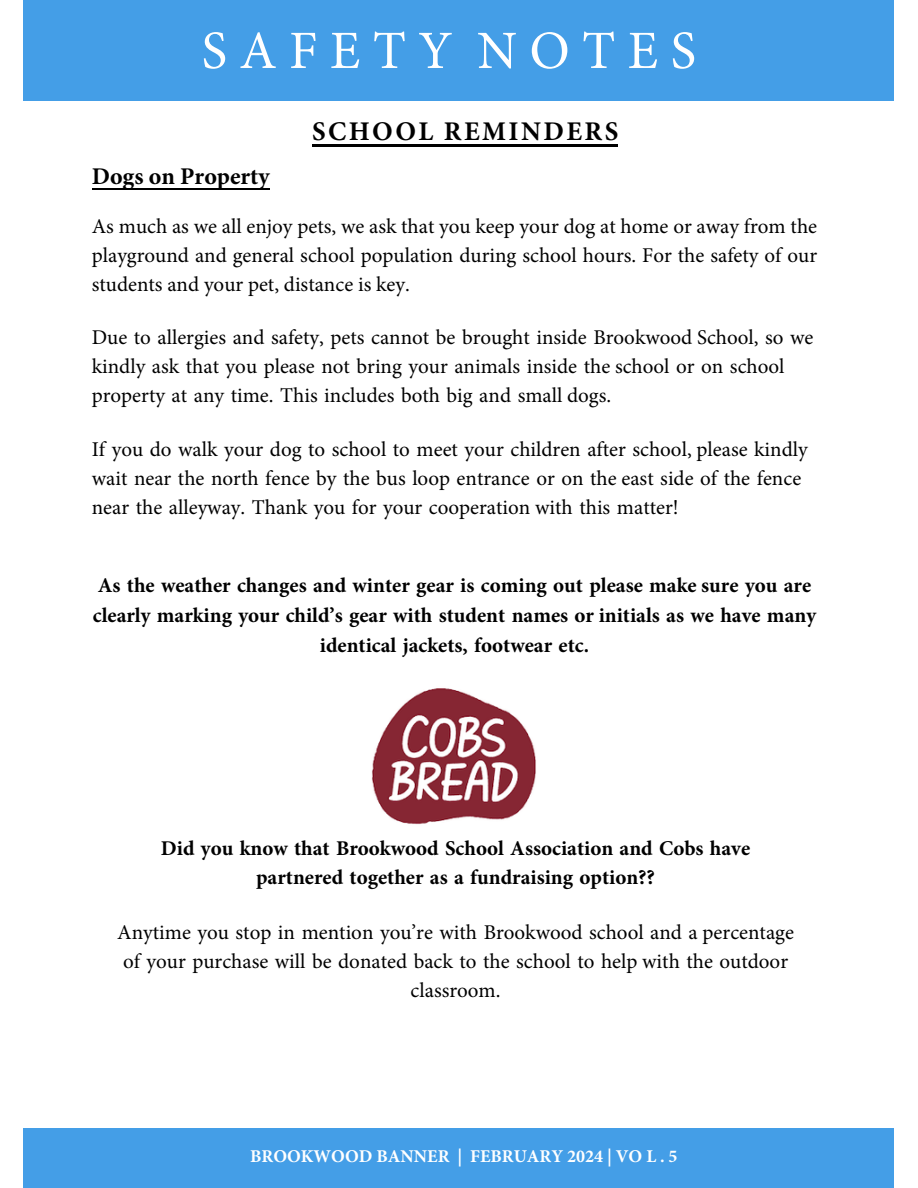
<style>
.page{position:relative;width:918px;height:1188px;background:#fff}
.page>*{position:absolute;margin:0;border:0;box-sizing:border-box;transform-origin:0 0}
.t1{font:54px "Minion Pro";color:#fff}
.t2{font:700 27px "Minion Pro";letter-spacing:.09em;color:#000}
.t3{font:700 24px "Minion Pro";color:#000}
.t4{font:21px/28.8px "Minion Pro";color:#000}
.t5{font:700 21px/30.2px "Minion Pro";color:#000;text-align:center}
.t6{font:700 18px "Minion Pro";color:#fff}
</style>
<div class="page">
<div style="left:24px;top:0;width:870px;height:101px;background:#449ee7"></div>
<div style="left:24px;top:1128px;width:870px;height:60px;background:#449ee7"></div>
<img style="left:372px;top:688px;width:164px;height:137px">
<hr style="left:92px;top:188px;width:177px;height:1px;background:#000">
<hr style="left:312px;top:144px;width:306px;height:3px;background:#000">
<p class="t1" style="left:202px;top:15px;width:496px">S A F E T Y N O T E S</p>
<p class="t2" style="left:312px;top:113px;width:308px">SCHOOL REMINDERS</p>
<p class="t3" style="left:92px;top:160px;width:179px">Dogs on Property</p>
<p class="t4" style="left:92px;top:212px;width:727px;text-align:justify">As much as we all enjoy pets, we ask that you keep your dog at home or away from the playground and general school population during school hours. For the safety of our students and your pet, distance is key.</p>
<p class="t4" style="left:92px;top:323px;width:723px">Due to allergies and safety, pets cannot be brought inside Brookwood School, so we kindly ask that you please not bring your animals inside the school or on school property at any time. This includes both big and small dogs.</p>
<p class="t4" style="left:92px;top:435px;width:718px">If you do walk your dog to school to meet your children after school, please kindly wait near the north fence by the bus loop entrance or on the east side of the fence near the alleyway. Thank you for your cooperation with this matter!</p>
<p class="t5" style="left:93px;top:570px;width:725px">As the weather changes and winter gear is coming out please make sure you are clearly marking your child’s gear with student names or initials as we have many identical jackets, footwear etc.</p>
<p class="t5" style="left:161px;top:833px;width:591px;line-height:29.4px">Did you know that Brookwood School Association and Cobs have partnered together as a fundraising option??</p>
<p class="t4" style="left:117px;top:918px;width:678px;text-align:center">Anytime you stop in mention you’re with Brookwood school and a percentage of your purchase will be donated back to the school to help with the outdoor classroom.</p>
<p class="t6" style="left:250px;top:1144px;width:429px">BROOKWOOD BANNER | FEBRUARY 2024 | VO L . 5</p>
</div>
